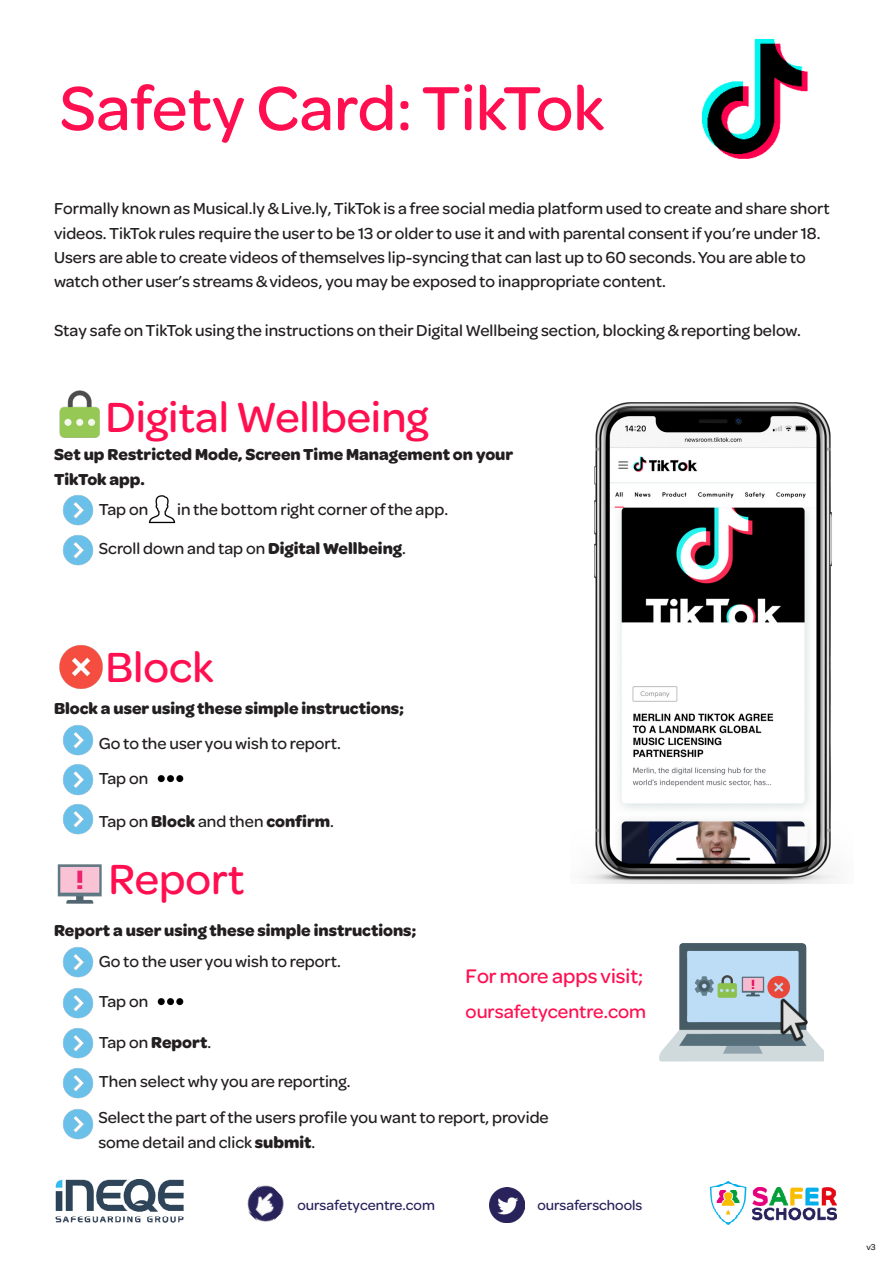
<style>
.page{position:relative;width:893px;height:1263px;background:#fff}
.page>*{position:absolute;margin:0;border:0;box-sizing:border-box;transform-origin:0 0}
.t1{font:500 66px "Omnes";color:#ff0f50}
.t2{font:500 45px "Omnes";color:#ff0f50}
.t3{font:500 21px "Omnes";color:#ff0f50}
.t4{font:500 19.5px "Omnes";color:#ff0f50}
.t5{font:500 16.95px/24.5px "Omnes";color:#231f20}
.t6{font:700 16.95px/24.5px "Omnes";color:#231f20}
.t7{font:500 14.85px "Omnes";color:#29235c}
.t8{font:500 9px "Omnes";color:#231f20}
.s1{font-weight:700}
</style>
<div class="page">
<img style="left:63px;top:495px;width:31px;height:31px">
<img style="left:63px;top:535px;width:31px;height:31px">
<img style="left:63px;top:725px;width:31px;height:31px">
<img style="left:63px;top:764px;width:31px;height:32px">
<img style="left:63px;top:804px;width:31px;height:31px">
<img style="left:63px;top:947px;width:31px;height:31px">
<img style="left:63px;top:988px;width:31px;height:31px">
<img style="left:63px;top:1028px;width:31px;height:31px">
<img style="left:63px;top:1068px;width:31px;height:31px">
<img style="left:59px;top:391px;width:41px;height:46px">
<img style="left:59px;top:645px;width:44px;height:44px">
<img style="left:57px;top:864px;width:45px;height:40px">
<img style="left:659px;top:943px;width:164px;height:119px">
<img style="left:759px;top:986px;width:64px;height:56px">
<img style="left:148px;top:495px;width:28px;height:29px">
<img style="left:157px;top:775px;width:27px;height:8px">
<img style="left:157px;top:998px;width:27px;height:8px">
<img style="left:701px;top:38px;width:107px;height:121px">
<img style="left:584px;top:402px;width:253px;height:481px">
<img style="left:63px;top:1109px;width:31px;height:31px">
<img style="left:711px;top:1181px;width:126px;height:43px">
<img style="left:55px;top:1179px;width:129px;height:44px">
<img style="left:247px;top:1185px;width:37px;height:37px">
<img style="left:490px;top:1187px;width:35px;height:36px">
<p class="t1" style="left:60px;top:63px;width:546px">Safety Card: TikTok</p>
<p class="t5" style="left:54px;top:195px;width:777px">Formally known as Musical.ly &amp; Live.ly, TikTok is a free social media platform used to create and share short videos. TikTok rules require the user to be 13 or older to use it and with parental consent if you’re under 18.<br>Users are able to create videos of themselves lip-syncing that can last up to 60 seconds. You are able to watch other user’s streams &amp; videos, you may be exposed to inappropriate content.</p>
<p class="t5" style="left:54px;top:317px;width:748px">Stay safe on TikTok using the instructions on their Digital Wellbeing section, blocking &amp; reporting below.</p>
<p class="t2" style="left:105px;top:386px;width:325px">Digital Wellbeing</p>
<p class="t6" style="left:54px;top:441px;width:461px">Set up Restricted Mode, Screen Time Management on your<br>TikTok app.</p>
<p class="t5" style="left:99px;top:496px;width:51px">Tap on</p>
<p class="t5" style="left:177px;top:496px;width:273px">in the bottom right corner of the app.</p>
<p class="t5" style="left:99px;top:535px;width:309px">Scroll down and tap on <span class="s1">Digital Wellbeing</span>.</p>
<p class="t2" style="left:105px;top:636px;width:110px">Block</p>
<p class="t6" style="left:54px;top:695px;width:351px">Block a user using these simple instructions;</p>
<p class="t5" style="left:99px;top:730px;width:243px">Go to the user you wish to report.</p>
<p class="t5" style="left:99px;top:765px;width:51px">Tap on</p>
<p class="t5" style="left:99px;top:808px;width:237px">Tap on <span class="s1">Block</span> and then <span class="s1">confirm</span>.</p>
<p class="t2" style="left:108px;top:849px;width:138px">Report</p>
<p class="t6" style="left:54px;top:917px;width:364px">Report a user using these simple instructions;</p>
<p class="t5" style="left:99px;top:948px;width:243px">Go to the user you wish to report.</p>
<p class="t5" style="left:99px;top:988px;width:51px">Tap on</p>
<p class="t5" style="left:99px;top:1029px;width:114px">Tap on <span class="s1">Report</span>.</p>
<p class="t5" style="left:99px;top:1068px;width:253px">Then select why you are reporting.</p>
<p class="t3" style="left:466px;top:962px;width:179px">For more apps visit;</p>
<p class="t4" style="left:466px;top:998px;width:182px">oursafetycentre.com</p>
<p class="t5" style="left:98px;top:1104px;width:452px">Select the part of the users profile you want to report, provide some detail and click <span class="s1">submit</span>.</p>
<p class="t7" style="left:297px;top:1195px;width:139px">oursafetycentre.com</p>
<p class="t7" style="left:537px;top:1195px;width:107px">oursaferschools</p>
<p class="t8" style="left:866px;top:1241px;width:11px">v3</p>
</div>
